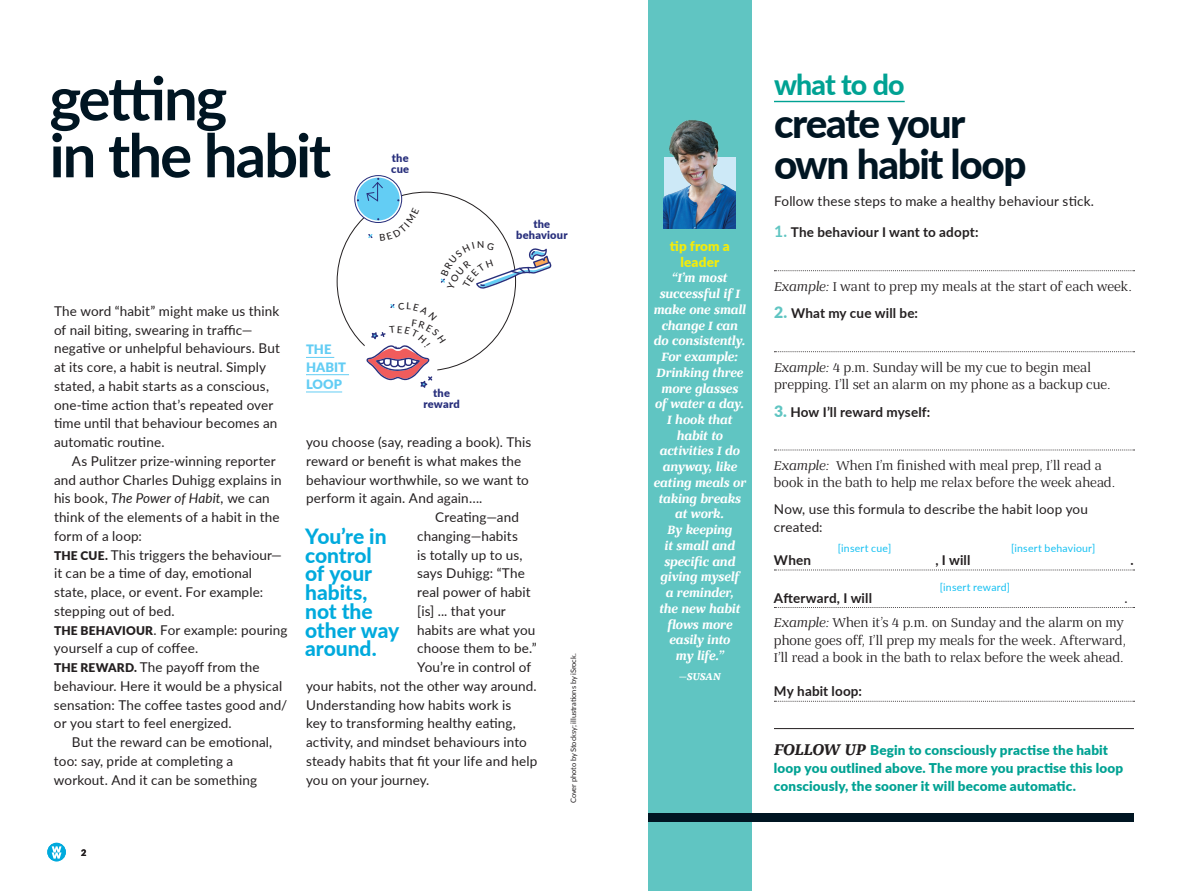
<style>
.page{position:relative;width:1188px;height:891px;background:#fff}
.page>*{position:absolute;margin:0;border:0;box-sizing:border-box;transform-origin:0 0}
.t1{font:700 60px/57px "Lato";letter-spacing:-.035em;color:#001522}
.t2{font:800 40.5px/40.5px "Lato";letter-spacing:-.04em;color:#001522}
.t3{font:800 28.5px "Lato";letter-spacing:-.03em;color:#00a293}
.t4{font:800 21px/18.8px "Lato";color:#0ad}
.t5{font:13.5px/18.8px "Lato";letter-spacing:.01em;color:#231f20}
.t6{font:13.5px/17.2px "Bandera Text";letter-spacing:.005em;color:#231f20}
.t7{font:900 13.5px/18px "Lato";letter-spacing:.01em;color:#00a293}
.t8{font:700 13.5px "Lato";letter-spacing:.01em;color:#231f20}
.t9{font:900 13.5px/15.8px "Lato";letter-spacing:.01em;color:#f5ec09;text-align:center}
.t10{font:900 12.9px/17.2px "Lato";letter-spacing:.01em;color:#63cdf4}
.t11{font:italic 700 12.75px/15.8px "Bandera Text";color:#fff;text-align:center}
.t12{font:900 12px "Lato";color:#231f20}
.t13{font:900 11.1px/11.1px "Lato";letter-spacing:.015em;color:#282f7c;text-align:center}
.t14{font:10.5px "Lato";letter-spacing:.02em;color:#15c0f2}
.t15{font:italic 700 10.5px "Bandera Text";letter-spacing:.015em;color:#fff}
.t16{font:900 9px "Lato";color:#231f20}
.t17{font:7.5px "Lato";letter-spacing:-.01em;color:#231f20}
.s1{font-style:italic}
.s2{font-weight:900;font-size:12px}
.s3{font-size:15.75px;color:#60c5c2}
.s4{font-weight:900;font-size:15.75px;color:#60c5c2}
.s5{font-family:"Bandera Text";font-weight:700;font-style:italic;font-size:16.5px;color:#231f20}
</style>
<div class="page">
<svg style="left:306px;top:357px;width:28px;height:1px"></svg>
<hr style="left:306px;top:374px;width:43px;height:1px;background:#63cdf4">
<hr style="left:306px;top:392px;width:36px;height:1px;background:#63cdf4">
<div style="left:648px;top:0;width:104px;height:891px;background:#60c5c2"></div>
<div style="left:648px;top:813px;width:486px;height:9px;background:#001522"></div>
<hr style="left:774px;top:101px;width:131px;height:1px;background:#00a293">
<img style="left:664px;top:120px;width:72px;height:109px">
<div style="left:47px;top:843px;width:19px;height:18px;background:#0ad;border-radius:50%"></div>
<svg style="left:52px;top:846px;width:10px;height:13px"></svg>
<svg style="left:355px;top:176px;width:47px;height:47px"></svg>
<div style="left:354px;top:175px;width:48px;height:48px;border:1px solid #282f7c;border-radius:50%"></div>
<div style="left:357px;top:178px;width:43px;height:42px;background:#63cdf4;border-radius:50%"></div>
<svg style="left:774px;top:270px;width:361px;height:1px"></svg>
<svg style="left:774px;top:351px;width:361px;height:1px"></svg>
<svg style="left:774px;top:450px;width:361px;height:1px"></svg>
<svg style="left:774px;top:570px;width:361px;height:1px"></svg>
<svg style="left:774px;top:607px;width:361px;height:1px"></svg>
<svg style="left:774px;top:701px;width:361px;height:1px"></svg>
<hr style="left:774px;top:728px;width:360px;height:1px;background:#231f20">
<svg style="left:366px;top:178px;width:53px;height:60px"></svg>
<svg style="left:440px;top:241px;width:112px;height:49px"></svg>
<svg style="left:366px;top:304px;width:80px;height:84px"></svg>
<h1 class="t1" style="left:50px;top:67px;width:283px">getting<br>in the habit</h1>
<p class="t13" style="left:391px;top:152px;width:19px;text-align:left">the cue</p>
<p class="t13" style="left:516px;top:218px;width:53px">the behaviour</p>
<p class="t5" style="left:54px;top:301px;width:227px">The word “habit” might make us think of nail biting, swearing in traffic— negative or unhelpful behaviours. But at its core, a habit is neutral. Simply stated, a habit starts as a conscious, one-time action that’s repeated over time until that behaviour becomes an automatic routine.</p>
<p class="t5" style="left:54px;top:451px;width:229px;text-indent:18px">As Pulitzer prize-winning reporter and author Charles Duhigg explains in his book, <span class="s1">The Power of Habit,</span> we can think of the elements of a habit in the form of a loop:<br><span class="s2">The cue.</span> This triggers the behaviour— it can be a time of day, emotional state, place, or event. For example: stepping out of bed.</p>
<p class="t12" style="left:54px;top:621px;width:36px">The beha</p>
<p class="t5" style="left:54px;top:620px;width:235px;text-indent:59px"><span class="s2">viour</span>. For example: pouring yourself a cup of coffee.<br><span class="s2">The reward.</span> The payoff from the behaviour. Here it would be a physical sensation: The coffee tastes good and/ or you start to feel energized.</p>
<p class="t5" style="left:54px;top:732px;width:220px;text-indent:18px">But the reward can be emotional, too: say, pride at completing a workout. And it can be something</p>
<p class="t10" style="left:306px;top:341px;width:42px">THE<br>HABIT<br>LOOP</p>
<p class="t13" style="left:424px;top:387px;width:38px">the reward</p>
<p class="t5" style="left:306px;top:432px;width:227px">you choose (say, reading a book). This</p>
<p class="t5" style="left:306px;top:451px;width:217px">reward or benefit is what makes the</p>
<p class="t5" style="left:306px;top:470px;width:224px">behaviour worthwhile, so we want to</p>
<p class="t5" style="left:306px;top:488px;width:178px">perform it again. And again….</p>
<p class="t5" style="left:435px;top:507px;width:85px">Creating—and</p>
<p class="t5" style="left:417px;top:526px;width:102px">changing—habits</p>
<p class="t5" style="left:417px;top:545px;width:107px">is totally up to us,</p>
<p class="t5" style="left:417px;top:563px;width:109px">says Duhigg: “The</p>
<p class="t5" style="left:417px;top:582px;width:115px">real power of habit</p>
<p class="t5" style="left:417px;top:601px;width:90px">[is] ... that your</p>
<p class="t5" style="left:417px;top:620px;width:120px">habits are what you</p>
<p class="t5" style="left:417px;top:638px;width:121px">choose them to be.”</p>
<p class="t5" style="left:417px;top:657px;width:116px">You’re in control of</p>
<p class="t5" style="left:306px;top:676px;width:232px">your habits, not the other way around.</p>
<p class="t5" style="left:306px;top:695px;width:207px">Understanding how habits work is</p>
<p class="t5" style="left:306px;top:713px;width:211px">key to transforming healthy eating,</p>
<p class="t5" style="left:306px;top:732px;width:222px">activity, and mindset behaviours into</p>
<p class="t5" style="left:306px;top:751px;width:233px">steady habits that fit your life and help</p>
<p class="t5" style="left:306px;top:770px;width:125px">you on your journey.</p>
<h3 class="t4" style="left:305px;top:526px;width:96px">You’re in control<br>of your habits, not the other way around.</h3>
<p class="t16" style="left:81px;top:846px;width:7px">2</p>
<p class="t17" style="left:568px;top:803px;width:151px;rotate:-90deg">Cover photo by Stocksy; illustrations by iSrock.</p>
<p class="t9" style="left:670px;top:237px;width:61px">tip from a leader</p>
<p class="t11" style="left:654px;top:270px;width:94px">“I’m most successful if I make one small change I can do consistently.<br>For example:<br>Drinking three more glasses<br>of water a day.<br>I hook that habit to activities I do anyway, like eating meals or taking breaks at work.<br>By keeping<br>it small and specific and giving myself<br>a reminder,<br>the new habit flows more easily into<br>my life.”</p>
<p class="t15" style="left:679px;top:670px;width:43px">—Susan</p>
<h3 class="t3" style="left:774px;top:63px;width:132px">what to do</h3>
<h2 class="t2" style="left:774px;top:102px;width:254px">create your own habit loop</h2>
<p class="t5" style="left:774px;top:191px;width:322px">Follow these steps to make a healthy behaviour stick.</p>
<p class="t8" style="left:774px;top:222px;width:206px"><span class="s3">1.</span> The behaviour I want to adopt:</p>
<p class="t6" style="left:774px;top:277px;width:359px"><span class="s1">Example:</span> I want to prep my meals at the start of each week.</p>
<p class="t8" style="left:774px;top:303px;width:146px"><span class="s4">2.</span> What my cue will be:</p>
<p class="t6" style="left:774px;top:358px;width:338px"><span class="s1">Example:</span> 4 p.m. Sunday will be my cue to begin meal prepping. I’ll set an alarm on my phone as a backup cue.</p>
<p class="t8" style="left:774px;top:402px;width:158px"><span class="s4">3.</span> How I’ll reward myself:</p>
<p class="t6" style="left:774px;top:457px;width:343px"><span class="s1">Example:</span> When I’m finished with meal prep, I’ll read a book in the bath to help me relax before the week ahead.</p>
<p class="t5" style="left:774px;top:500px;width:315px;line-height:18px">Now, use this formula to describe the habit loop you created:</p>
<p class="t8" style="left:774px;top:550px;width:39px">When</p>
<p class="t8" style="left:935px;top:550px;width:37px">, I will</p>
<p class="t8" style="left:1131px;top:550px;width:5px">.</p>
<p class="t8" style="left:774px;top:588px;width:100px">Afterward, I will</p>
<p class="t5" style="left:1125px;top:588px;width:5px">.</p>
<p class="t6" style="left:774px;top:614px;width:354px"><span class="s1">Example:</span> When it’s 4 p.m. on Sunday and the alarm on my phone goes off, I’ll prep my meals for the week. Afterward,<br>I’ll read a book in the bath to relax before the week ahead.</p>
<p class="t8" style="left:774px;top:681px;width:90px">My habit loop:</p>
<p class="t14" style="left:838px;top:541px;width:55px">[insert cue]</p>
<p class="t14" style="left:1011px;top:541px;width:86px">[insert behaviour]</p>
<p class="t14" style="left:940px;top:579px;width:72px">[insert reward]</p>
<p class="t7" style="left:774px;top:741px;width:351px"><span class="s5">follow up</span> Begin to consciously practise the habit loop you outlined above. The more you practise this loop consciously, the sooner it will become automatic.</p>
</div>
